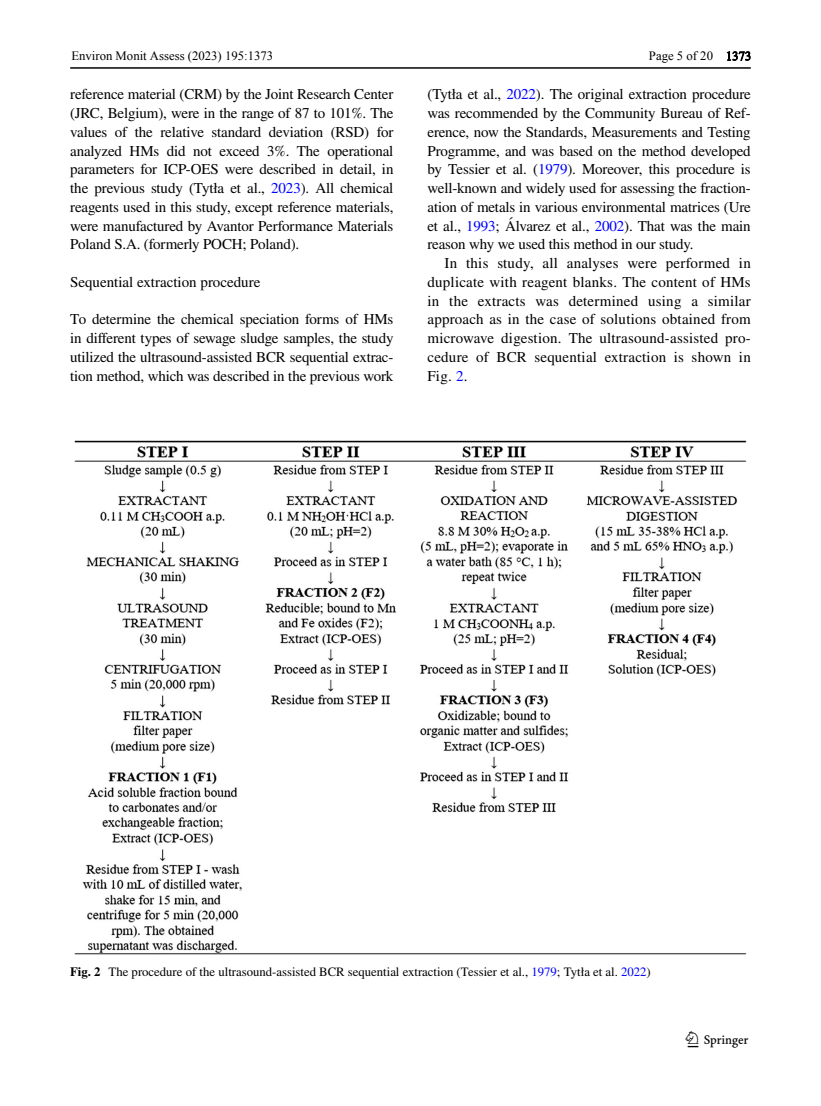
<style>
.page{position:relative;width:821px;height:1106px;background:#fff}
.page>*{position:absolute;margin:0;border:0;box-sizing:border-box;transform-origin:0 0}
.t1{font:22.5px "Springnew Regular 3";color:#000}
.t2{font:15px/18.8px "STIX";letter-spacing:-.01em;color:#000;text-align:justify}
.t3{font:12.75px "STIX";color:#000}
.t4{font:12.75px "Times New Roman";color:#000}
.s1{color:#00f}
.s2{font-weight:700}
</style>
<div class="page">
<hr style="left:70px;top:67px;width:680px;height:2px;background:#000">
<div style="left:70px;top:437px;width:680px;height:520px;background:linear-gradient(to right,#fff,#fff)"></div>
<img style="left:74px;top:441px;width:672px;height:513px">
<p class="t4" style="left:71px;top:51px;width:203px">Environ Monit Assess (2023) 195:1373</p>
<p class="t4" style="left:649px;top:51px;width:104px">Page 5 of 20 1373</p>
<p class="t2" style="left:70px;top:86px;width:325px">reference material (CRM) by the Joint Research Center (JRC, Belgium), were in the range of 87 to 101%. The values of the relative standard deviation (RSD) for analyzed HMs did not exceed 3%. The operational parameters for ICP-OES were described in detail, in the previous study (Tytła et al., <span class="s1">2023</span>). All chemical reagents used in this study, except reference materials, were manufactured by Avantor Performance Materials Poland S.A. (formerly POCH; Poland).</p>
<p class="t2" style="left:70px;top:273px;width:192px">Sequential extraction procedure</p>
<p class="t2" style="left:70px;top:311px;width:325px">To determine the chemical speciation forms of HMs in different types of sewage sludge samples, the study utilized the ultrasound-assisted BCR sequential extrac&shy;tion method, which was described in the previous work</p>
<p class="t2" style="left:427px;top:86px;width:325px">(Tytła et al., <span class="s1">2022</span>). The original extraction procedure was recommended by the Community Bureau of Ref&shy;erence, now the Standards, Measurements and Testing Programme, and was based on the method developed by Tessier et al. (<span class="s1">1979</span>). Moreover, this procedure is well-known and widely used for assessing the fraction&shy;ation of metals in various environmental matrices (Ure et al., <span class="s1">1993</span>; Álvarez et al., <span class="s1">2002</span>). That was the main reason why we used this method in our study.</p>
<p class="t2" style="left:427px;top:255px;width:325px;text-indent:17px">In this study, all analyses were performed in duplicate with reagent blanks. The content of HMs in the extracts was determined using a similar approach as in the case of solutions obtained from microwave digestion. The ultrasound-assisted pro&shy;cedure of BCR sequential extraction is shown in Fig. <span class="s1">2</span>.</p>
<p class="t3" style="left:70px;top:962px;width:582px"><span class="s2">Fig. 2</span> The procedure of the ultrasound-assisted BCR sequential extraction (Tessier et al., <span class="s1">1979</span>; Tytła et al. <span class="s1">2022</span>)</p>
<h1 class="t1" style="left:687px;top:1031px;width:62px">1 3</h1>
</div>
